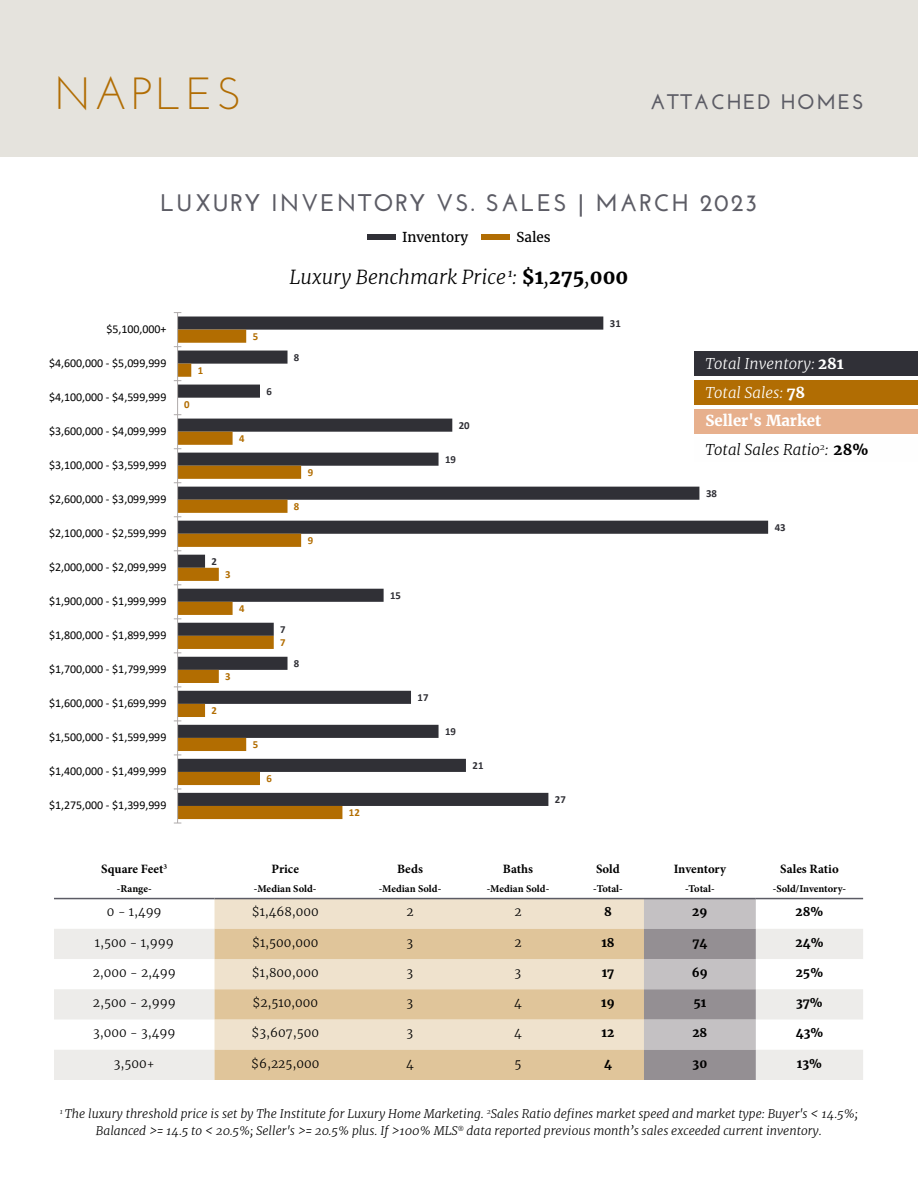
<style>
.page{position:relative;width:918px;height:1188px;background:#fff}
.page>*{position:absolute;margin:0;border:0;box-sizing:border-box;transform-origin:0 0}
.t1{font:45px "Josefin Sans";letter-spacing:.08em;color:#b16d03}
.t2{font:700 24px "Josefin Sans";letter-spacing:.08em;color:#5c5c65}
.t3{font:700 21px "Josefin Sans";letter-spacing:.08em;color:#5c5c65}
.t4{font:italic 300 19.5px "Merriweather";color:#000}
.t5{font:italic 300 15px/28.8px "Merriweather";color:#fff}
.t6{font:italic 300 15px "Merriweather";color:#000}
.t7{font:700 15px "Merriweather";color:#fff}
.t8{font:13.5px "Merriweather";color:#000}
.t9{font:700 12.75px "Minion Pro";color:#000}
.t10{font:12px "Calibri";letter-spacing:-.005em;color:#000}
.t11{font:italic 300 12px/16.5px "Merriweather";color:#000;text-align:center}
.t12{font:300 12px "Merriweather";color:#000}
.t13{font:700 12px "Merriweather";color:#000}
.t14{font:700 10.8px "Calibri";color:#303036}
.t15{font:700 10.8px "Calibri";color:#b26d01}
.t16{font:700 10.5px "Minion Pro";color:#000}
.s1{font-weight:700;font-style:normal}
</style>
<div class="page">
<div style="left:0;top:0;width:918px;height:158px;background:#e5e3dd"></div>
<svg style="left:178px;top:317px;width:590px;height:489px"></svg>
<svg style="left:178px;top:330px;width:164px;height:489px"></svg>
<hr style="left:177px;top:313px;width:1px;height:510px;background:#afabab">
<div style="left:367px;top:234px;width:29px;height:6px;background:#303037"></div>
<div style="left:482px;top:234px;width:28px;height:6px;background:#b16d03"></div>
<div style="left:215px;top:899px;width:429px;height:30px;background:#efe2cd"></div>
<svg style="left:54px;top:929px;width:809px;height:151px;fill:#edecea"></svg>
<svg style="left:215px;top:929px;width:429px;height:151px;background:#e6d0ae"></svg>
<svg style="left:644px;top:899px;width:112px;height:181px;background:#aca8ab"></svg>
<hr style="left:54px;top:898px;width:161px;height:1px;background:#5c5c65">
<hr style="left:215px;top:898px;width:141px;height:1px;background:#5c5c65">
<hr style="left:356px;top:898px;width:108px;height:1px;background:#5c5c65">
<hr style="left:464px;top:898px;width:108px;height:1px;background:#5c5c65">
<hr style="left:572px;top:898px;width:72px;height:1px;background:#5c5c65">
<hr style="left:644px;top:898px;width:112px;height:1px;background:#5c5c65">
<hr style="left:756px;top:898px;width:107px;height:1px;background:#5c5c65">
<div style="left:694px;top:409px;width:224px;height:25px;background:#e7b08d"></div>
<div style="left:694px;top:351px;width:224px;height:25px;background:#303037"></div>
<div style="left:694px;top:380px;width:224px;height:25px;background:#b16d03"></div>
<div style="left:694px;top:438px;width:224px;height:24px;background:#fefefe"></div>
<h1 class="t1" style="left:54px;top:65px;width:189px">NAPLES</h1>
<h3 class="t3" style="left:650px;top:89px;width:215px">ATTACHED HOMES</h3>
<h2 class="t2" style="left:160px;top:189px;width:599px">LUXURY INVENTORY VS. SALES | MARCH 2023</h2>
<p class="t8" style="left:402px;top:229px;width:68px">Inventory</p>
<p class="t8" style="left:516px;top:229px;width:36px">Sales</p>
<p class="t10" style="left:106px;top:321px;width:62px">$5,100,000+</p>
<p class="t10" style="left:49px;top:355px;width:119px">$4,600,000 - $5,099,999</p>
<p class="t10" style="left:49px;top:389px;width:119px">$4,100,000 - $4,599,999</p>
<p class="t10" style="left:49px;top:423px;width:119px">$3,600,000 - $4,099,999</p>
<p class="t10" style="left:49px;top:457px;width:119px">$3,100,000 - $3,599,999</p>
<p class="t10" style="left:49px;top:491px;width:119px">$2,600,000 - $3,099,999</p>
<p class="t10" style="left:49px;top:525px;width:119px">$2,100,000 - $2,599,999</p>
<p class="t10" style="left:49px;top:559px;width:119px">$2,000,000 - $2,099,999</p>
<p class="t10" style="left:49px;top:593px;width:119px">$1,900,000 - $1,999,999</p>
<p class="t10" style="left:49px;top:627px;width:119px">$1,800,000 - $1,899,999</p>
<p class="t10" style="left:49px;top:661px;width:119px">$1,700,000 - $1,799,999</p>
<p class="t10" style="left:49px;top:695px;width:119px">$1,600,000 - $1,699,999</p>
<p class="t10" style="left:49px;top:729px;width:119px">$1,500,000 - $1,599,999</p>
<p class="t10" style="left:49px;top:763px;width:119px">$1,400,000 - $1,499,999</p>
<p class="t10" style="left:49px;top:797px;width:119px">$1,275,000 - $1,399,999</p>
<h3 class="t4" style="left:290px;top:265px;width:340px">Luxury Benchmark Price <sup>1</sup>: <span class="s1">$1</span>,<span class="s1">275</span>,<span class="s1">000</span></h3>
<p class="t15" style="left:198px;top:363px;width:7px">1</p>
<p class="t15" style="left:184px;top:397px;width:7px">0</p>
<p class="t15" style="left:253px;top:329px;width:7px">5</p>
<p class="t15" style="left:239px;top:431px;width:7px">4</p>
<p class="t14" style="left:267px;top:384px;width:7px">6</p>
<p class="t14" style="left:212px;top:554px;width:7px">2</p>
<p class="t15" style="left:225px;top:567px;width:7px">3</p>
<p class="t14" style="left:294px;top:350px;width:7px">8</p>
<p class="t15" style="left:308px;top:465px;width:7px">9</p>
<p class="t15" style="left:294px;top:499px;width:7px">8</p>
<p class="t15" style="left:308px;top:533px;width:7px">9</p>
<p class="t15" style="left:239px;top:601px;width:7px">4</p>
<p class="t15" style="left:225px;top:669px;width:7px">3</p>
<p class="t15" style="left:212px;top:703px;width:7px">2</p>
<p class="t14" style="left:280px;top:622px;width:7px">7</p>
<p class="t15" style="left:280px;top:635px;width:7px">7</p>
<p class="t14" style="left:294px;top:656px;width:7px">8</p>
<p class="t15" style="left:253px;top:737px;width:7px">5</p>
<p class="t15" style="left:267px;top:771px;width:7px">6</p>
<p class="t14" style="left:459px;top:418px;width:12px">20</p>
<p class="t14" style="left:445px;top:452px;width:12px">19</p>
<p class="t14" style="left:390px;top:588px;width:12px">15</p>
<p class="t15" style="left:349px;top:805px;width:12px">12</p>
<p class="t14" style="left:418px;top:690px;width:12px">17</p>
<p class="t14" style="left:445px;top:724px;width:12px">19</p>
<p class="t14" style="left:473px;top:758px;width:12px">21</p>
<p class="t14" style="left:610px;top:315px;width:12px">31</p>
<p class="t14" style="left:555px;top:792px;width:12px">27</p>
<p class="t9" style="left:101px;top:860px;width:67px">Square Feet<sup>3</sup></p>
<p class="t16" style="left:117px;top:882px;width:36px">-Range-</p>
<p class="t9" style="left:272px;top:860px;width:29px">Price</p>
<p class="t16" style="left:254px;top:882px;width:64px">-Median Sold-</p>
<p class="t9" style="left:397px;top:860px;width:27px">Beds</p>
<p class="t16" style="left:379px;top:882px;width:64px">-Median Sold-</p>
<p class="t9" style="left:503px;top:860px;width:32px">Baths</p>
<p class="t16" style="left:487px;top:882px;width:64px">-Median Sold-</p>
<p class="t9" style="left:596px;top:860px;width:25px">Sold</p>
<p class="t16" style="left:593px;top:882px;width:31px">-Total-</p>
<p class="t5" style="left:705px;top:349px;width:140px">Total Inventory: <span class="s1">281<br></span>Total Sales: <span class="s1">78</span></p>
<p class="t7" style="left:705px;top:412px;width:117px">Seller's Market</p>
<p class="t6" style="left:705px;top:440px;width:165px">Total Sales Ratio<sup>2</sup>: <span class="s1">28%</span></p>
<p class="t14" style="left:706px;top:486px;width:12px">38</p>
<p class="t14" style="left:775px;top:520px;width:12px">43</p>
<p class="t9" style="left:674px;top:860px;width:54px">Inventory</p>
<p class="t16" style="left:685px;top:882px;width:31px">-Total-</p>
<p class="t9" style="left:780px;top:860px;width:60px">Sales Ratio</p>
<p class="t16" style="left:773px;top:882px;width:75px">-Sold/Inventory-</p>
<p class="t12" style="left:107px;top:905px;width:56px">0 - 1,499</p>
<p class="t12" style="left:252px;top:905px;width:69px">$1,468,000</p>
<p class="t12" style="left:406px;top:905px;width:9px">2</p>
<p class="t12" style="left:514px;top:905px;width:9px">2</p>
<p class="t13" style="left:604px;top:905px;width:9px">8</p>
<p class="t13" style="left:692px;top:905px;width:17px">29</p>
<p class="t13" style="left:796px;top:905px;width:29px">28%</p>
<p class="t12" style="left:95px;top:935px;width:80px">1,500 - 1,999</p>
<p class="t12" style="left:252px;top:935px;width:68px">$1,500,000</p>
<p class="t12" style="left:407px;top:935px;width:8px">3</p>
<p class="t12" style="left:514px;top:935px;width:9px">2</p>
<p class="t13" style="left:601px;top:935px;width:15px">18</p>
<p class="t13" style="left:692px;top:935px;width:16px">74</p>
<p class="t13" style="left:795px;top:935px;width:30px">24%</p>
<p class="t12" style="left:93px;top:965px;width:84px">2,000 - 2,499</p>
<p class="t12" style="left:252px;top:965px;width:68px">$1,800,000</p>
<p class="t12" style="left:407px;top:965px;width:8px">3</p>
<p class="t12" style="left:515px;top:965px;width:8px">3</p>
<p class="t13" style="left:602px;top:965px;width:14px">17</p>
<p class="t13" style="left:692px;top:965px;width:17px">69</p>
<p class="t13" style="left:796px;top:965px;width:29px">25%</p>
<p class="t12" style="left:93px;top:995px;width:84px">2,500 - 2,999</p>
<p class="t12" style="left:252px;top:995px;width:67px">$2,510,000</p>
<p class="t12" style="left:407px;top:995px;width:8px">3</p>
<p class="t12" style="left:514px;top:995px;width:9px">4</p>
<p class="t13" style="left:601px;top:995px;width:15px">19</p>
<p class="t13" style="left:693px;top:995px;width:14px">51</p>
<p class="t13" style="left:796px;top:995px;width:28px">37%</p>
<p class="t12" style="left:93px;top:1026px;width:84px">3,000 - 3,499</p>
<p class="t12" style="left:252px;top:1026px;width:69px">$3,607,500</p>
<p class="t12" style="left:407px;top:1026px;width:8px">3</p>
<p class="t12" style="left:514px;top:1026px;width:9px">4</p>
<p class="t13" style="left:602px;top:1026px;width:14px">12</p>
<p class="t13" style="left:692px;top:1026px;width:17px">28</p>
<p class="t13" style="left:796px;top:1026px;width:29px">43%</p>
<p class="t12" style="left:114px;top:1056px;width:42px">3,500+</p>
<p class="t12" style="left:251px;top:1056px;width:70px">$6,225,000</p>
<p class="t12" style="left:406px;top:1056px;width:9px">4</p>
<p class="t12" style="left:515px;top:1056px;width:8px">5</p>
<p class="t13" style="left:604px;top:1056px;width:9px">4</p>
<p class="t13" style="left:693px;top:1056px;width:16px">30</p>
<p class="t13" style="left:797px;top:1056px;width:27px">13%</p>
<p class="t11" style="left:60px;top:1106px;width:800px"><sup>1</sup> The luxury threshold price is set by The Institute for Luxury Home Marketing. <sup>2</sup>Sales Ratio defines market speed and market type: Buyer's &lt; 14.5%;<br>Balanced &gt;= 14.5 to &lt; 20.5%; Seller's &gt;= 20.5% plus. If &gt;100% MLS<sup>®</sup> data reported previous month’s sales exceeded current inventory.</p>
</div>
